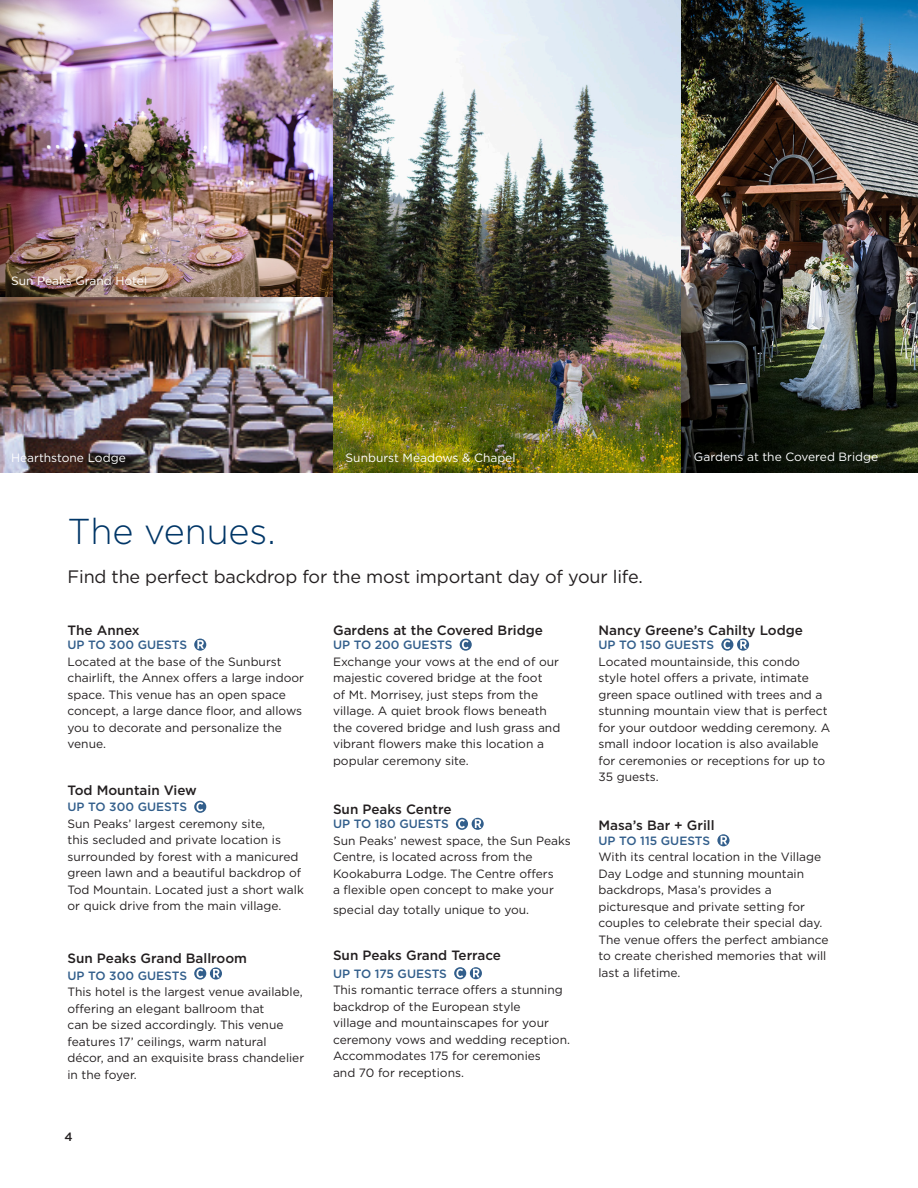
<style>
.page{position:relative;width:918px;height:1188px;background:#fff}
.page>*{position:absolute;margin:0;border:0;box-sizing:border-box;transform-origin:0 0}
.Headline{font:300 36px "Gotham";letter-spacing:-.005em;color:#003667}
.Intro{font:18px "Gotham";letter-spacing:-.01em;color:#231f20}
.Body_Small{font:500 13.5px "Gotham";color:#231f20}
.Venue_Name{font:500 13.5px "Gotham";color:#231f20}
.Body_Small-2{font:12px/16.5px "Gotham";color:#231f20}
.Venue_Name-2{font:12px/16.5px "Gotham";color:#231f20}
.Venue_Name-3{font:12px "Gotham";color:#fff}
.Guest_Capacity{font:500 12px "Gotham";color:#325e8b}
.t1{font:500 12px "Gotham";color:#231f20}
.s1{font-weight:500;color:#325e8b}
</style>
<div class="page">
<svg style="left:194px;top:639px;width:12px;height:12px"></svg>
<svg style="left:197px;top:640px;width:7px;height:9px"></svg>
<svg style="left:194px;top:801px;width:12px;height:12px"></svg>
<svg style="left:196px;top:802px;width:7px;height:9px"></svg>
<svg style="left:194px;top:967px;width:12px;height:13px"></svg>
<svg style="left:196px;top:969px;width:7px;height:9px"></svg>
<svg style="left:210px;top:967px;width:12px;height:13px"></svg>
<svg style="left:213px;top:969px;width:7px;height:9px"></svg>
<svg style="left:460px;top:639px;width:12px;height:12px"></svg>
<svg style="left:462px;top:640px;width:7px;height:9px"></svg>
<svg style="left:456px;top:818px;width:12px;height:12px"></svg>
<svg style="left:458px;top:819px;width:7px;height:9px"></svg>
<svg style="left:472px;top:818px;width:12px;height:12px"></svg>
<svg style="left:475px;top:819px;width:6px;height:9px"></svg>
<svg style="left:454px;top:967px;width:12px;height:12px"></svg>
<svg style="left:456px;top:969px;width:7px;height:9px"></svg>
<svg style="left:470px;top:967px;width:12px;height:12px"></svg>
<svg style="left:473px;top:969px;width:7px;height:8px"></svg>
<svg style="left:721px;top:639px;width:12px;height:12px"></svg>
<svg style="left:724px;top:640px;width:6px;height:9px"></svg>
<div style="left:737px;top:639px;width:12px;height:12px;background:#325e8b;border-radius:50%"></div>
<svg style="left:740px;top:640px;width:7px;height:9px"></svg>
<svg style="left:717px;top:834px;width:13px;height:12px"></svg>
<svg style="left:721px;top:836px;width:6px;height:8px"></svg>
<img style="left:680px;top:0;width:238px;height:472px">
<img style="left:0;top:296px;width:333px;height:176px">
<img style="left:0;top:0;width:333px;height:296px">
<img style="left:333px;top:0;width:347px;height:473px">
<p class="Venue_Name-3" style="left:11px;top:273px;width:138px">Sun Peaks Grand Hotel</p>
<p class="Venue_Name-3" style="left:11px;top:450px;width:116px">Hearthstone Lodge</p>
<p class="Venue_Name-3" style="left:346px;top:450px;width:171px">Sunburst Meadows &amp; Chapel</p>
<p class="Venue_Name-3" style="left:694px;top:449px;width:186px">Gardens at the Covered Bridge</p>
<p class="Headline" style="left:68px;top:509px;width:210px">The venues.</p>
<p class="Intro" style="left:68px;top:565px;width:577px">Find the perfect backdrop for the most important day of your life.</p>
<p class="Body_Small" style="left:68px;top:621px;width:74px">The Annex</p>
<p class="Body_Small-2" style="left:68px;top:636px;width:238px"><span class="s1">UP TO 300 GUESTS<br></span>Located at the base of the Sunburst chairlift, the Annex offers a large indoor space. This venue has an open space concept, a large dance floor, and allows you to decorate and personalize the venue.</p>
<p class="Venue_Name" style="left:68px;top:781px;width:131px">Tod Mountain View</p>
<p class="Guest_Capacity" style="left:68px;top:799px;width:121px">UP TO 300 GUESTS</p>
<p class="Venue_Name-2" style="left:68px;top:815px;width:238px">Sun Peaks’ largest ceremony site,<br>this secluded and private location is surrounded by forest with a manicured green lawn and a beautiful backdrop of Tod Mountain. Located just a short walk or quick drive from the main village.</p>
<p class="Venue_Name" style="left:68px;top:949px;width:181px">Sun Peaks Grand Ballroom</p>
<p class="Guest_Capacity" style="left:68px;top:967px;width:121px">UP TO 300 GUESTS</p>
<p class="Body_Small-2" style="left:68px;top:983px;width:238px">This hotel is the largest venue available, offering an elegant ballroom that<br>can be sized accordingly. This venue features 17’ ceilings, warm natural décor, and an exquisite brass chandelier in the foyer.</p>
<p class="t1" style="left:64px;top:1129px;width:10px">4</p>
<p class="Body_Small" style="left:333px;top:621px;width:212px">Gardens at the Covered Bridge</p>
<p class="Body_Small-2" style="left:333px;top:636px;width:229px"><span class="s1">UP TO 200 GUESTS<br></span>Exchange your vows at the end of our majestic covered bridge at the foot<br>of Mt. Morrisey, just steps from the village. A quiet brook flows beneath the covered bridge and lush grass and vibrant flowers make this location a popular ceremony site.</p>
<p class="Body_Small" style="left:333px;top:800px;width:120px">Sun Peaks Centre</p>
<p class="Body_Small-2" style="left:333px;top:816px;width:239px"><span class="s1">UP TO 180 GUESTS<br></span>Sun Peaks’ newest space, the Sun Peaks<br>Centre, is located across from the<br>Kookaburra Lodge. The Centre offers<br>a flexible open concept to make your</p>
<p class="Body_Small-2" style="left:333px;top:901px;width:198px">special day totally unique to you.</p>
<p class="Body_Small" style="left:333px;top:946px;width:170px">Sun Peaks Grand Terrace</p>
<p class="Guest_Capacity" style="left:333px;top:966px;width:115px">UP TO 175 GUESTS</p>
<p class="Body_Small-2" style="left:333px;top:982px;width:239px">This romantic terrace offers a stunning backdrop of the European style<br>village and mountainscapes for your ceremony vows and wedding reception.<br>Accommodates 175 for ceremonies<br>and 70 for receptions.</p>
<p class="Body_Small" style="left:598px;top:621px;width:206px">Nancy Greene’s Cahilty Lodge</p>
<p class="Body_Small-2" style="left:598px;top:636px;width:233px"><span class="s1">UP TO 150 GUESTS<br></span>Located mountainside, this condo style hotel offers a private, intimate green space outlined with trees and a stunning mountain view that is perfect for your outdoor wedding ceremony. A small indoor location is also available for ceremonies or receptions for up to<br>35 guests.</p>
<p class="Body_Small" style="left:598px;top:817px;width:118px">Masa’s Bar + Grill</p>
<p class="Body_Small-2" style="left:598px;top:832px;width:232px"><span class="s1">UP TO 115 GUESTS<br></span>With its central location in the Village<br>Day Lodge and stunning mountain backdrops, Masa’s provides a picturesque and private setting for couples to celebrate their special day.<br>The venue offers the perfect ambiance to create cherished memories that will last a lifetime.</p>
</div>
